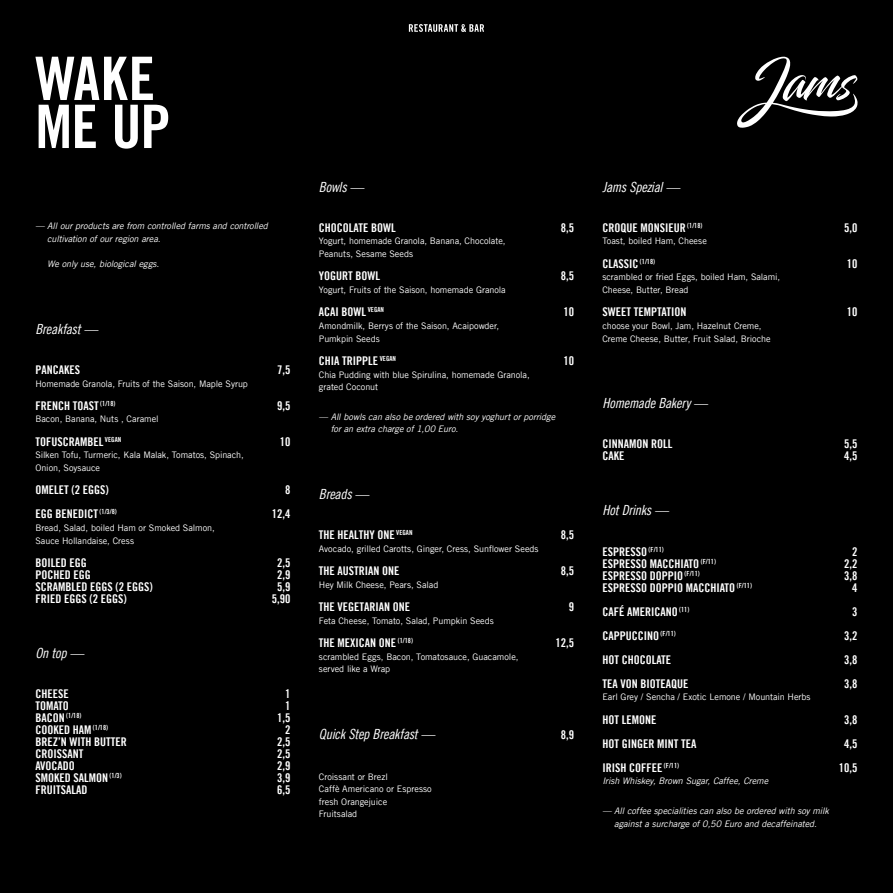
<style>
.page{position:relative;width:893px;height:893px;background:#000}
.page>*{position:absolute;margin:0;border:0;box-sizing:border-box;transform-origin:0 0}
.t1{font:60px/48px "Trade Gothic LT Bold Cond Twenty";letter-spacing:-.01em;color:#fff}
.t2{font:14px "Trade Gothic LT Cond Eighteen Obl";letter-spacing:-.015em;color:#fff}
.t3{font:12px "Trade Gothic LT Bold Cond Twenty";color:#fff}
.t4{font:9px/12.6px "Trade Gothic LT";letter-spacing:-.005em;color:#fff}
.t5{font:italic 9px/12.6px "Trade Gothic LT";letter-spacing:-.01em;color:#fff}
.t6{font:7px "Trade Gothic LT Bold Cond Twenty";color:#fff}
.s1{font-size:12px}
</style>
<div class="page">
<svg style="left:409px;top:24px;width:75px;height:8px"></svg>
<svg style="left:737px;top:57px;width:121px;height:71px"></svg>
<h1 class="t1" style="left:35px;top:54px;width:137px">WAKE<br>ME UP</h1>
<p class="t5" style="left:47px;top:220px;width:222px;text-indent:-12px">— All our products are from controlled farms and controlled cultivation of our region area.</p>
<p class="t5" style="left:47px;top:257px;width:114px">We only use, biological eggs.</p>
<h2 class="t2" style="left:35px;top:320px;width:64px">Breakfast —</h2>
<h3 class="t3" style="left:35px;top:362px;width:46px">PANCAKES</h3>
<h3 class="t3" style="left:277px;top:362px;width:15px">7,5</h3>
<p class="t4" style="left:35px;top:377px;width:214px">Homemade Granola, Fruits of the Saison, Maple Syrup</p>
<h3 class="t3" style="left:35px;top:398px;width:82px">FRENCH TOAST <sup>(1/18)</sup></h3>
<h3 class="t3" style="left:277px;top:398px;width:15px">9,5</h3>
<p class="t4" style="left:35px;top:413px;width:125px">Bacon, Banana, Nuts , Caramel</p>
<h3 class="t3" style="left:35px;top:434px;width:87px">TOFUSCRAMBEL <sup>VEGAN</sup></h3>
<h3 class="t3" style="left:280px;top:434px;width:12px">10</h3>
<p class="t4" style="left:35px;top:449px;width:210px">Silken Tofu, Turmeric, Kala Malak, Tomatos, Spinach,<br>Onion, Soysauce</p>
<h3 class="t3" style="left:35px;top:483px;width:75px">OMELET (2 EGGS)</h3>
<h3 class="t3" style="left:285px;top:483px;width:7px">8</h3>
<h3 class="t3" style="left:35px;top:507px;width:83px">EGG BENEDICT <sup>(1/3/8)</sup></h3>
<h3 class="t3" style="left:272px;top:507px;width:20px">12,4</h3>
<p class="t4" style="left:35px;top:521px;width:181px">Bread, Salad, boiled Ham or Smoked Salmon,<br>Sauce Hollandaise, Cress</p>
<h3 class="t3" style="left:35px;top:555px;width:53px">BOILED EGG</h3>
<h3 class="t3" style="left:277px;top:555px;width:15px">2,5</h3>
<h3 class="t3" style="left:35px;top:567px;width:57px">POCHED EGG</h3>
<h3 class="t3" style="left:277px;top:567px;width:15px">2,9</h3>
<h3 class="t3" style="left:35px;top:579px;width:119px">SCRAMBLED EGGS (2 EGGS)</h3>
<h3 class="t3" style="left:277px;top:579px;width:15px">5,9</h3>
<h3 class="t3" style="left:35px;top:591px;width:93px">FRIED EGGS (2 EGGS)</h3>
<h3 class="t3" style="left:272px;top:591px;width:20px">5,90</h3>
<h2 class="t2" style="left:35px;top:645px;width:50px">On top —</h2>
<h3 class="t3" style="left:35px;top:687px;width:35px">CHEESE</h3>
<h3 class="t3" style="left:285px;top:687px;width:7px">1</h3>
<h3 class="t3" style="left:35px;top:699px;width:35px">TOMATO</h3>
<h3 class="t3" style="left:285px;top:699px;width:7px">1</h3>
<p class="t6" style="left:35px;top:712px;width:48px"><span class="s1">BACON</span> (1/18)</p>
<h3 class="t3" style="left:277px;top:711px;width:15px">1,5</h3>
<h3 class="t3" style="left:35px;top:723px;width:74px">COOKED HAM <sup>(1/18)</sup></h3>
<h3 class="t3" style="left:285px;top:723px;width:7px">2</h3>
<h3 class="t3" style="left:35px;top:735px;width:93px">BREZ’N WITH BUTTER</h3>
<h3 class="t3" style="left:277px;top:735px;width:15px">2,5</h3>
<h3 class="t3" style="left:35px;top:747px;width:49px">CROISSANT</h3>
<h3 class="t3" style="left:277px;top:747px;width:15px">2,5</h3>
<h3 class="t3" style="left:35px;top:759px;width:41px">AVOCADO</h3>
<h3 class="t3" style="left:277px;top:759px;width:15px">2,9</h3>
<h3 class="t3" style="left:35px;top:771px;width:88px">SMOKED SALMON <sup>(1/3)</sup></h3>
<h3 class="t3" style="left:277px;top:771px;width:15px">3,9</h3>
<h3 class="t3" style="left:35px;top:783px;width:53px">FRUITSALAD</h3>
<h3 class="t3" style="left:277px;top:783px;width:15px">6,5</h3>
<h2 class="t2" style="left:319px;top:178px;width:47px">Bowls —</h2>
<h3 class="t3" style="left:319px;top:220px;width:78px">CHOCOLATE BOWL</h3>
<h3 class="t3" style="left:561px;top:220px;width:15px">8,5</h3>
<p class="t4" style="left:319px;top:235px;width:188px">Yogurt, homemade Granola, Banana, Chocolate,<br>Peanuts, Sesame Seeds</p>
<h3 class="t3" style="left:319px;top:269px;width:63px">YOGURT BOWL</h3>
<h3 class="t3" style="left:561px;top:269px;width:15px">8,5</h3>
<p class="t4" style="left:319px;top:283px;width:188px">Yogurt, Fruits of the Saison, homemade Granola</p>
<h3 class="t3" style="left:319px;top:305px;width:67px">ACAI BOWL <sup>VEGAN</sup></h3>
<h3 class="t3" style="left:563px;top:305px;width:12px">10</h3>
<p class="t4" style="left:319px;top:319px;width:182px">Amondmilk, Berrys of the Saison, Acaipowder,<br>Pumkpin Seeds</p>
<h3 class="t3" style="left:319px;top:353px;width:79px">CHIA TRIPPLE <sup>VEGAN</sup></h3>
<h3 class="t3" style="left:563px;top:353px;width:12px">10</h3>
<p class="t4" style="left:319px;top:368px;width:212px">Chia Pudding with blue Spirulina, homemade Granola, grated Coconut</p>
<p class="t5" style="left:331px;top:410px;width:226px;text-indent:-12px">— All bowls can also be ordered with soy yoghurt or porridge for an extra charge of 1,00 Euro.</p>
<h2 class="t2" style="left:319px;top:485px;width:51px">Breads —</h2>
<h3 class="t3" style="left:319px;top:527px;width:95px">THE HEALTHY ONE <sup>VEGAN</sup></h3>
<h3 class="t3" style="left:561px;top:527px;width:15px">8,5</h3>
<p class="t4" style="left:319px;top:542px;width:221px">Avocado, grilled Carotts, Ginger, Cress, Sunflower Seeds</p>
<h3 class="t3" style="left:319px;top:563px;width:82px">THE AUSTRIAN ONE</h3>
<h3 class="t3" style="left:561px;top:563px;width:15px">8,5</h3>
<p class="t4" style="left:319px;top:578px;width:121px">Hey Milk Cheese, Pears, Salad</p>
<h3 class="t3" style="left:319px;top:599px;width:93px">THE VEGETARIAN ONE</h3>
<h3 class="t3" style="left:569px;top:599px;width:7px">9</h3>
<p class="t4" style="left:319px;top:614px;width:176px">Feta Cheese, Tomato, Salad, Pumpkin Seeds</p>
<h3 class="t3" style="left:319px;top:635px;width:96px">THE MEXICAN ONE <sup>(1/18)</sup></h3>
<h3 class="t3" style="left:555px;top:635px;width:20px">12,5</h3>
<p class="t4" style="left:319px;top:650px;width:201px">scrambled Eggs, Bacon, Tomatosauce, Guacamole, served like a Wrap</p>
<h2 class="t2" style="left:319px;top:725px;width:118px">Quick Step Breakfast —</h2>
<h3 class="t3" style="left:561px;top:727px;width:15px">8,9</h3>
<p class="t4" style="left:319px;top:770px;width:114px">Croissant or Brezl<br>Caffè Americano or Espresso fresh Orangejuice<br>Fruitsalad</p>
<h2 class="t2" style="left:602px;top:178px;width:79px">Jams Spezial —</h2>
<h3 class="t3" style="left:602px;top:220px;width:102px">CROQUE MONSIEUR <sup>(1/18)</sup></h3>
<h3 class="t3" style="left:844px;top:220px;width:15px">5,0</h3>
<p class="t4" style="left:602px;top:235px;width:106px">Toast, boiled Ham, Cheese</p>
<h3 class="t3" style="left:602px;top:256px;width:54px">CLASSIC <sup>(1/18)</sup></h3>
<h3 class="t3" style="left:847px;top:256px;width:12px">10</h3>
<p class="t4" style="left:602px;top:271px;width:179px">scrambled or fried Eggs, boiled Ham, Salami,<br>Cheese, Butter, Bread</p>
<h3 class="t3" style="left:602px;top:305px;width:85px">SWEET TEMPTATION</h3>
<h3 class="t3" style="left:847px;top:305px;width:12px">10</h3>
<p class="t4" style="left:602px;top:319px;width:170px">choose your Bowl, Jam, Hazelnut Creme,<br>Creme Cheese, Butter, Fruit Salad, Brioche</p>
<h2 class="t2" style="left:602px;top:395px;width:107px">Homemade Bakery —</h2>
<h3 class="t3" style="left:602px;top:437px;width:71px">CINNAMON ROLL</h3>
<h3 class="t3" style="left:844px;top:437px;width:15px">5,5</h3>
<h3 class="t3" style="left:602px;top:449px;width:23px">CAKE</h3>
<h3 class="t3" style="left:844px;top:449px;width:15px">4,5</h3>
<h2 class="t2" style="left:602px;top:502px;width:68px">Hot Drinks —</h2>
<h3 class="t3" style="left:602px;top:544px;width:63px">ESPRESSO <sup>(F/11)</sup></h3>
<h3 class="t3" style="left:852px;top:544px;width:7px">2</h3>
<h3 class="t3" style="left:602px;top:556px;width:115px">ESPRESSO MACCHIATO <sup>(F/11)</sup></h3>
<h3 class="t3" style="left:844px;top:556px;width:15px">2,2</h3>
<h3 class="t3" style="left:602px;top:568px;width:99px">ESPRESSO DOPPIO <sup>(F/11)</sup></h3>
<h3 class="t3" style="left:844px;top:568px;width:15px">3,8</h3>
<h3 class="t3" style="left:602px;top:580px;width:151px">ESPRESSO DOPPIO MACCHIATO <sup>(F/11)</sup></h3>
<h3 class="t3" style="left:852px;top:580px;width:7px">4</h3>
<h3 class="t3" style="left:602px;top:604px;width:88px">CAFÉ AMERICANO <sup>(11)</sup></h3>
<h3 class="t3" style="left:852px;top:604px;width:7px">3</h3>
<h3 class="t3" style="left:602px;top:628px;width:75px">CAPPUCCINO <sup>(F/11)</sup></h3>
<h3 class="t3" style="left:844px;top:628px;width:15px">3,2</h3>
<h3 class="t3" style="left:602px;top:652px;width:70px">HOT CHOCOLATE</h3>
<h3 class="t3" style="left:844px;top:652px;width:15px">3,8</h3>
<h3 class="t3" style="left:602px;top:676px;width:87px">TEA VON BIOTEAQUE</h3>
<h3 class="t3" style="left:844px;top:676px;width:15px">3,8</h3>
<p class="t4" style="left:602px;top:691px;width:210px">Earl Grey / Sencha / Exotic Lemone / Mountain Herbs</p>
<h3 class="t3" style="left:602px;top:712px;width:55px">HOT LEMONE</h3>
<h3 class="t3" style="left:844px;top:712px;width:15px">3,8</h3>
<h3 class="t3" style="left:602px;top:736px;width:95px">HOT GINGER MINT TEA</h3>
<h3 class="t3" style="left:844px;top:736px;width:15px">4,5</h3>
<h3 class="t3" style="left:602px;top:760px;width:78px">IRISH COFFEE <sup>(F/11)</sup></h3>
<h3 class="t3" style="left:839px;top:760px;width:20px">10,5</h3>
<p class="t5" style="left:602px;top:775px;width:167px">Irish Whiskey, Brown Sugar, Caffee, Creme</p>
<p class="t5" style="left:602px;top:804px;width:228px;text-align:center">— All coffee specialities can also be ordered with soy milk against a surcharge of 0,50 Euro and decaffeinated.</p>
</div>
